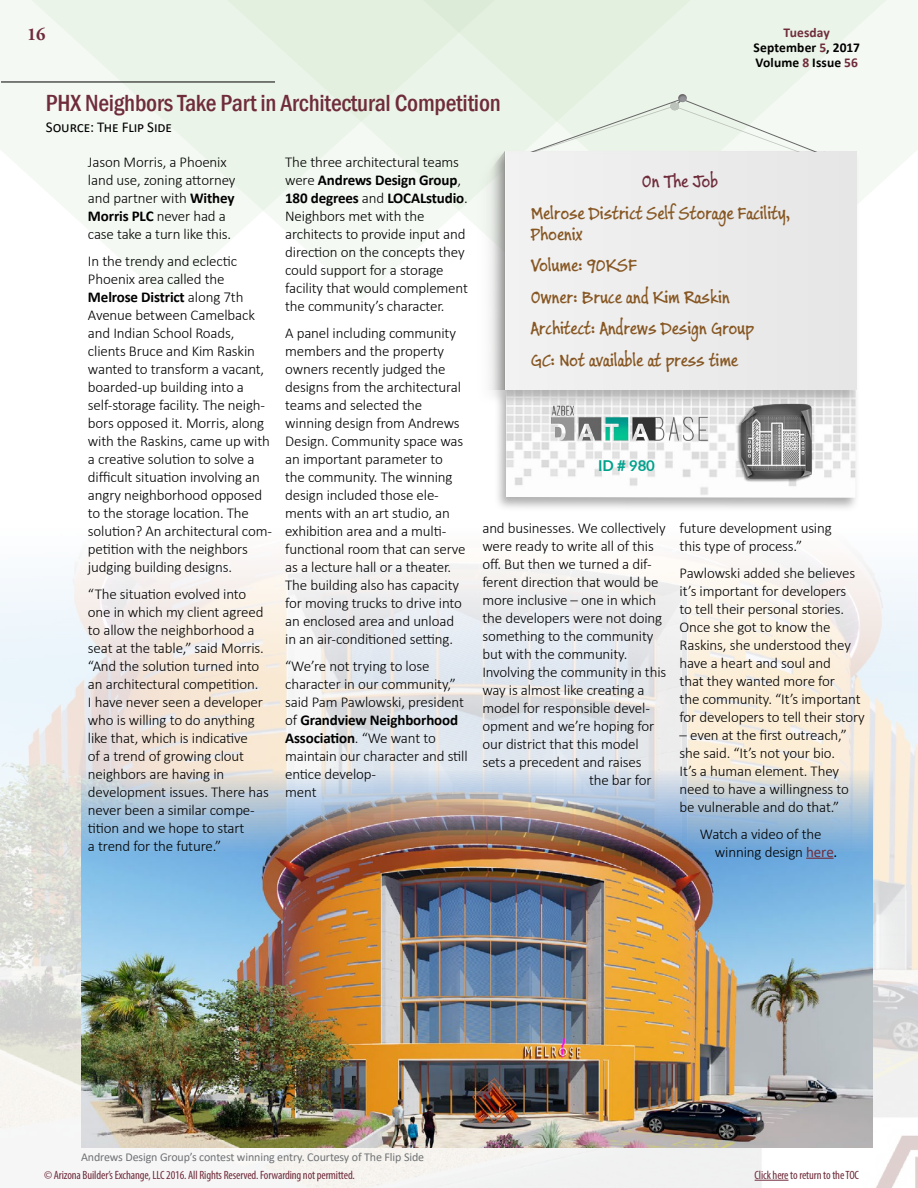
<style>
.page{position:relative;width:918px;height:1188px;background:#fff}
.page>*{position:absolute;margin:0;border:0;box-sizing:border-box;transform-origin:0 0}
.t1{font:500 condensed 24px "Franklin Gothic";letter-spacing:-.01em;color:#6f2c3b}
.t2{font:19.5px/31.5px "Buxton Sketch";letter-spacing:-.01em;color:#875723}
.t3{font:19.5px "Buxton Sketch";letter-spacing:-.01em;color:#6f2c3b}
.t4{font:700 18px "Adobe Garamond Pro";color:#6f2c3b}
.t5{font:300 15px/18px "Calibri";letter-spacing:-.01em;color:#000}
.t6{font:15px "Calibri";letter-spacing:-.01em;color:#000}
.t7{font:700 15px "Lato";color:#00a18c}
.t8{font:700 13.5px/15px "Calibri";letter-spacing:.01em;color:#000;text-align:center}
.t9{font:condensed 12px "Myriad Pro";letter-spacing:-.01em;color:#6f2c3b}
.t10{font:12px "Calibri";letter-spacing:-.01em;color:#707274}
.s1{color:#6f2c3b}
.s2{font-weight:700}
.s3{font-weight:400;color:#6f2c3b}
.s4{font-weight:400}
</style>
<div class="page">
<svg style="left:763px;top:0;width:155px;height:201px;fill:#f4f9f3"></svg>
<svg style="left:0;top:0;width:763px;height:299px"></svg>
<img style="left:0;top:557px;width:918px;height:631px">
<img style="left:81px;top:770px;width:791px;height:378px">
<hr style="left:1px;top:82px;width:274px;height:1px;background:#000">
<svg style="left:806px;top:858px;width:28px;height:1px"></svg>
<div style="left:494px;top:387px;width:366px;height:126px;background:#969696;opacity:.75"></div>
<img style="left:506px;top:405px;width:350px;height:92px">
<img style="left:735px;top:405px;width:80px;height:78px">
<img style="left:537px;top:405px;width:183px;height:49px">
<div style="left:476px;top:151px;width:384px;height:254px;background:#969696;opacity:.58"></div>
<div style="left:485px;top:151px;width:372px;height:238px;background:#ececec"></div>
<svg style="left:521px;top:94px;width:311px;height:57px"></svg>
<hr style="left:755px;top:1180px;width:34px;height:1px;background:#6f2c3b">
<p class="t4" style="left:27px;top:24px;width:20px">16</p>
<h1 class="t1" style="left:46px;top:87px;width:456px">PHX Neighbors Take Part in Architectural Competition</h1>
<p class="t6" style="left:46px;top:117px;width:128px">Source: The Flip Side</p>
<p class="t8" style="left:754px;top:25px;width:108px"><span class="s1">Tuesday<br></span>September <span class="s1">5</span>, 2017<br>Volume <span class="s1">8</span> Issue <span class="s1">56</span></p>
<p class="t5" style="left:88px;top:153px;width:149px">Jason Morris, a Phoenix land use, zoning attorney and partner with <span class="s2">Withey<br>Morris PLC</span> never had a case take a turn like this.</p>
<p class="t5" style="left:88px;top:252px;width:186px">In the trendy and eclectic<br>Phoenix area called the<br><span class="s2">Melrose District</span> along 7th<br>Avenue between Camelback and Indian School Roads, clients Bruce and Kim Raskin wanted to transform a vacant, boarded-up building into a self-storage facility. The neigh&shy;bors opposed it. Morris, along with the Raskins, came up with a creative solution to solve a difficult situation involving an angry neighborhood opposed to the storage location. The solution? An architectural com&shy;petition with the neighbors judging building designs.</p>
<p class="t5" style="left:88px;top:585px;width:182px">“The situation evolved into one in which my client agreed to allow the neighborhood a seat at the table,” said Morris. “And the solution turned into an architectural competition.<br>I have never seen a developer who is willing to do anything like that, which is indicative<br>of a trend of growing clout neighbors are having in development issues. There has never been a similar compe&shy;tition and we hope to start<br>a trend for the future.”</p>
<p class="t5" style="left:285px;top:153px;width:184px">The three architectural teams were <span class="s2">Andrews Design Group</span>,<br><span class="s2">180 degrees</span> and <span class="s2">LOCALstudio</span>.<br>Neighbors met with the architects to provide input and direction on the concepts they could support for a storage facility that would complement the community’s character.</p>
<p class="t5" style="left:285px;top:324px;width:182px">A panel including community members and the property owners recently judged the designs from the architectural teams and selected the winning design from Andrews<br>Design. Community space was an important parameter to the community. The winning design included those ele&shy;ments with an art studio, an exhibition area and a multi&shy;functional room that can serve as a lecture hall or a theater.<br>The building also has capacity for moving trucks to drive into an enclosed area and unload in an air-conditioned setting.</p>
<p class="t5" style="left:285px;top:657px;width:184px">“We’re not trying to lose character in our community,” said Pam Pawlowski, president of <span class="s2">Grandview Neighborhood<br>Association</span>. “We want to maintain our character and still entice develop-<br>ment</p>
<h2 class="t3" style="left:642px;top:168px;width:78px">On The Job</h2>
<h2 class="t2" style="left:531px;top:202px;width:261px;line-height:21px">Melrose District Self Storage Facility,<br>Phoenix</h2>
<h2 class="t2" style="left:531px;top:249px;width:225px">Volume: 90KSF<br>Owner: Bruce and Kim Raskin<br>Architect: Andrews Design Group<br>GC: Not available at press time</h2>
<p class="t7" style="left:598px;top:454px;width:58px">ID # 980</p>
<p class="t5" style="left:482px;top:519px;width:185px">and businesses. We collectively</p>
<p class="t5" style="left:482px;top:537px;width:173px">were ready to write all of this</p>
<p class="t5" style="left:482px;top:555px;width:171px">off. But then we turned a dif-</p>
<p class="t5" style="left:482px;top:573px;width:178px">ferent direction that would be</p>
<p class="t5" style="left:482px;top:591px;width:175px">more inclusive – one in which</p>
<p class="t5" style="left:482px;top:609px;width:181px">the developers were not doing</p>
<p class="t5" style="left:482px;top:627px;width:173px">something to the community</p>
<p class="t5" style="left:482px;top:645px;width:146px">but with the community.</p>
<p class="t5" style="left:482px;top:663px;width:185px">Involving the community in this</p>
<p class="t5" style="left:482px;top:681px;width:164px">way is almost like creating a</p>
<p class="t5" style="left:482px;top:699px;width:169px">model for responsible devel-</p>
<p class="t5" style="left:482px;top:717px;width:173px">opment and we’re hoping for</p>
<p class="t5" style="left:482px;top:735px;width:158px">our district that this model</p>
<p class="t5" style="left:482px;top:753px;width:161px">sets a precedent and raises</p>
<p class="t5" style="left:589px;top:771px;width:64px">the bar for</p>
<p class="t5" style="left:680px;top:519px;width:154px">future development using this type of process.”</p>
<p class="t5" style="left:680px;top:564px;width:187px">Pawlowski added she believes it’s important for developers<br>to tell their personal stories.<br>Once she got to know the<br>Raskins, she understood they have a heart and soul and<br>that they wanted more for<br>the community. “It’s important for developers to tell their story</p>
<p class="t5" style="left:680px;top:726px;width:171px">– even at the first outreach,” she said. “It’s not your bio.<br>It’s a human element. They need to have a willingness to be vulnerable and do that.”</p>
<p class="t5" style="left:715px;top:825px;width:124px;text-indent:-15px">Watch a video of the winning design <span class="s3">here</span><span class="s4">.</span></p>
<p class="t10" style="left:81px;top:1149px;width:345px">Andrews Design Group’s contest winning entry. Courtesy of The Flip Side</p>
<p class="t9" style="left:44px;top:1168px;width:312px">© Arizona Builder’s Exchange, LLC 2016. All Rights Reserved. Forwarding not permitted.</p>
<p class="t9" style="left:755px;top:1168px;width:106px">Click here to return to the TOC</p>
</div>
